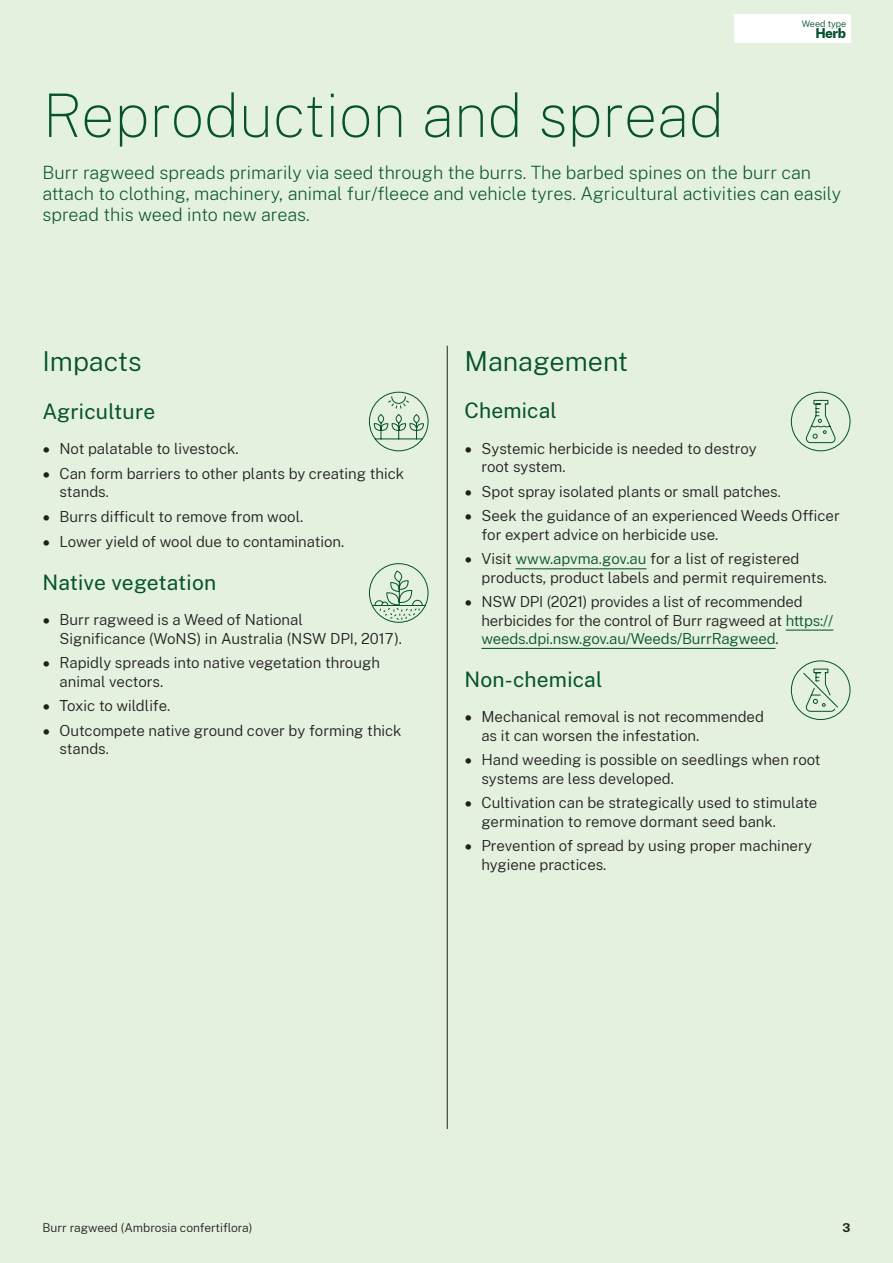
<style>
.page{position:relative;width:893px;height:1263px;background:#e4f1de}
.page>*{position:absolute;margin:0;border:0;box-sizing:border-box;transform-origin:0 0}
.H1{font:100 60px "Public Sans";color:#05522d}
.H2{font:300 27px "Public Sans";color:#05522d}
.H3{font:21px "Public Sans";letter-spacing:.01em;color:#05522d}
.Intro{font:200 18px/21px "Public Sans";color:#05522d}
.t1{font:300 15px/18.3px "Public Sans";color:#231f20}
.Body{font:800 13.5px "Public Sans";color:#05522d}
.t2{font:300 12px "Public Sans";color:#231f20}
.t3{font:700 12px "Public Sans";color:#231f20}
.Small_Print{font:300 9px "Public Sans";color:#05522d}
.s1{font-family:"Nunito Sans"}
.s2{color:#05522d}
</style>
<div class="page">
<hr style="left:447px;top:346px;width:1px;height:783px;background:#231f20">
<svg style="left:368px;top:391px;width:61px;height:61px"></svg>
<svg style="left:368px;top:563px;width:61px;height:60px"></svg>
<hr style="left:516px;top:568px;width:130px;height:1px;background:#05522d">
<hr style="left:786px;top:629px;width:47px;height:2px;background:#05522d">
<hr style="left:481px;top:648px;width:294px;height:1px;background:#05522d">
<svg style="left:790px;top:391px;width:61px;height:61px"></svg>
<svg style="left:790px;top:660px;width:61px;height:60px"></svg>
<div style="left:733px;top:14px;width:117px;height:29px;background:#fff"></div>
<p class="Small_Print" style="left:802px;top:17px;width:46px">Weed type</p>
<p class="Body" style="left:815px;top:23px;width:32px">Herb</p>
<h1 class="H1" style="left:43px;top:75px;width:683px">Reproduction and spread</h1>
<p class="Intro" style="left:43px;top:161px;width:800px">Burr ragweed spreads primarily via seed through the burrs. The barbed spines on the burr can attach to clothing, machinery, animal fur/fleece and vehicle tyres. Agricultural activities can easily spread this weed into new areas.</p>
<h2 class="H2" style="left:43px;top:342px;width:100px">Impacts</h2>
<h3 class="H3" style="left:43px;top:397px;width:114px">Agriculture</h3>
<p class="t1" style="left:43px;top:439px;width:198px"><span class="s1">•</span> Not palatable to livestock.</p>
<p class="t1" style="left:60px;top:464px;width:346px;text-indent:-17px"><span class="s1">•</span> Can form barriers to other plants by creating thick stands.</p>
<p class="t1" style="left:43px;top:507px;width:262px"><span class="s1">•</span> Burrs difficult to remove from wool.</p>
<p class="t1" style="left:43px;top:531px;width:303px"><span class="s1">•</span> Lower yield of wool due to contamination.</p>
<h3 class="H3" style="left:43px;top:568px;width:175px">Native vegetation</h3>
<p class="t1" style="left:60px;top:610px;width:344px;text-indent:-17px"><span class="s1">•</span> Burr ragweed is a Weed of National<br>Significance (WoNS) in Australia (NSW DPI, 2017).</p>
<p class="t1" style="left:60px;top:653px;width:322px;text-indent:-17px"><span class="s1">•</span> Rapidly spreads into native vegetation through animal vectors.</p>
<p class="t1" style="left:43px;top:696px;width:129px"><span class="s1">•</span> Toxic to wildlife.</p>
<p class="t1" style="left:60px;top:721px;width:344px;text-indent:-17px"><span class="s1">•</span> Outcompete native ground cover by forming thick stands.</p>
<h2 class="H2" style="left:464px;top:342px;width:165px">Management</h2>
<h3 class="H3" style="left:464px;top:396px;width:94px">Chemical</h3>
<p class="t1" style="left:481px;top:438px;width:277px;text-indent:-17px"><span class="s1">•</span> Systemic herbicide is needed to destroy root system.</p>
<p class="t1" style="left:464px;top:481px;width:318px"><span class="s1">•</span> Spot spray isolated plants or small patches.</p>
<p class="t1" style="left:481px;top:506px;width:360px;text-indent:-17px"><span class="s1">•</span> Seek the guidance of an experienced Weeds Officer for expert advice on herbicide use.</p>
<p class="t1" style="left:481px;top:549px;width:347px;text-indent:-17px"><span class="s1">•</span> Visit <span class="s2">www.apvma.gov.au</span> for a list of registered products, product labels and permit requirements.</p>
<p class="t1" style="left:481px;top:592px;width:353px;text-indent:-17px"><span class="s1">•</span> NSW DPI (2021) provides a list of recommended herbicides for the control of Burr ragweed at <span class="s2">https:// weeds.dpi.nsw.gov.au/Weeds/BurrRagweed</span>.</p>
<h3 class="H3" style="left:464px;top:665px;width:139px">Non-chemical</h3>
<p class="t1" style="left:481px;top:707px;width:284px;text-indent:-17px"><span class="s1">•</span> Mechanical removal is not recommended as it can worsen the infestation.</p>
<p class="t1" style="left:481px;top:750px;width:341px;text-indent:-17px"><span class="s1">•</span> Hand weeding is possible on seedlings when root systems are less developed.</p>
<p class="t1" style="left:481px;top:793px;width:337px;text-indent:-17px"><span class="s1">•</span> Cultivation can be strategically used to stimulate germination to remove dormant seed bank.</p>
<p class="t1" style="left:481px;top:836px;width:332px;text-indent:-17px"><span class="s1">•</span> Prevention of spread by using proper machinery hygiene practices.</p>
<p class="t2" style="left:43px;top:1219px;width:211px">Burr ragweed (Ambrosia confertiflora)</p>
<p class="t3" style="left:842px;top:1219px;width:9px">3</p>
</div>
